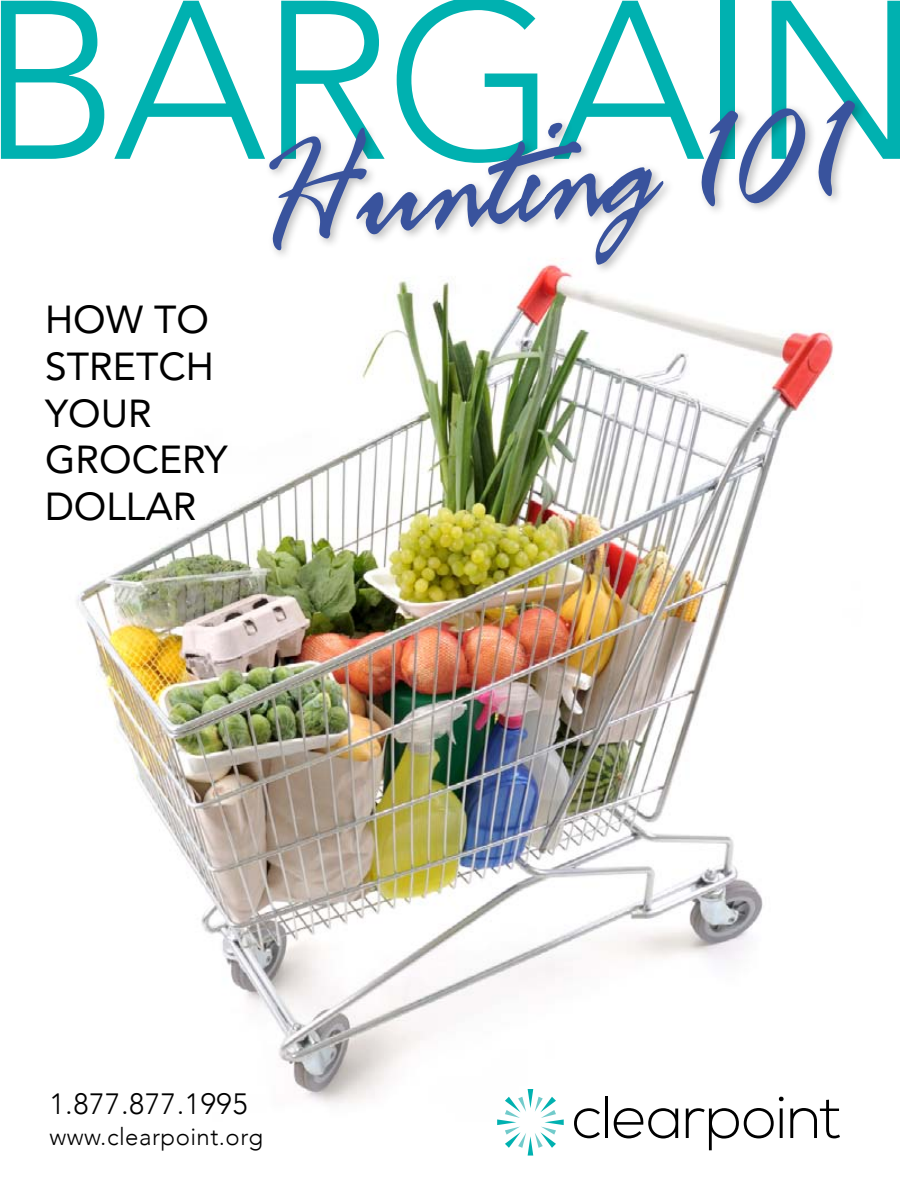
<style>
.page{position:relative;width:900px;height:1200px;background:#fff}
.page>*{position:absolute;margin:0;border:0;box-sizing:border-box;transform-origin:0 0}
.t1{font:300 223.35px "Avenir";letter-spacing:-.03em;color:#00b1b0}
.t2{font:39px/46.8px "Avenir";color:#000}
.t3{font:300 29.25px "Avenir";letter-spacing:.02em;color:#000}
.t4{font:300 24px "Avenir";letter-spacing:.02em;color:#000}
</style>
<div class="page">
<img style="left:76px;top:276px;width:761px;height:863px">
<svg style="left:269px;top:100px;width:586px;height:165px"></svg>
<svg style="left:574px;top:1108px;width:26px;height:30px"></svg>
<hr style="left:605px;top:1096px;width:3px;height:42px;background:#000">
<svg style="left:614px;top:1108px;width:66px;height:31px"></svg>
<svg style="left:686px;top:1096px;width:98px;height:54px"></svg>
<svg style="left:790px;top:1100px;width:50px;height:38px"></svg>
<svg style="left:497px;top:1089px;width:67px;height:67px"></svg>
<h1 class="t1" style="left:-21px;top:-50px;width:946px">Bargain</h1>
<p class="t2" style="left:45px;top:295px;width:184px">HOW TO<br>STRETCH<br>YOUR<br>GROCERY<br>DOLLAR</p>
<p class="t3" style="left:50px;top:1086px;width:200px">1.877.877.1995</p>
<p class="t4" style="left:50px;top:1123px;width:215px">www.clearpoint.org</p>
</div>
